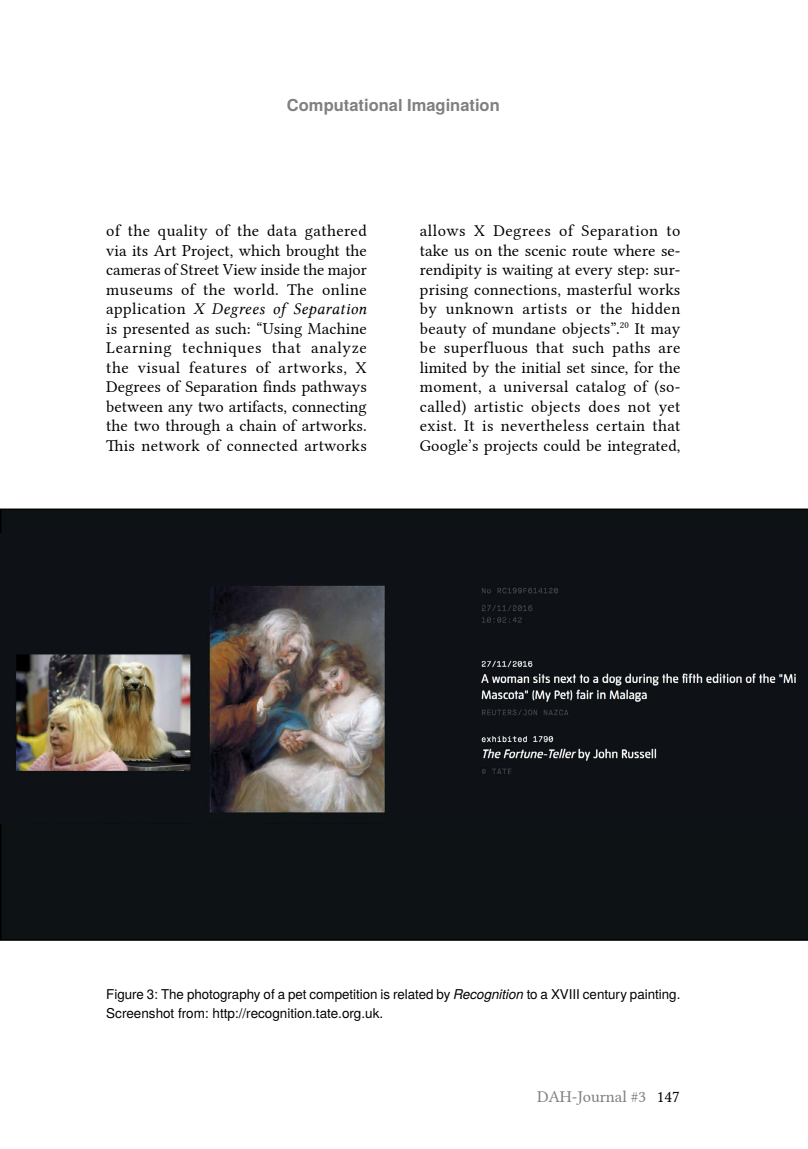
<style>
.page{position:relative;width:808px;height:1149px;background:#fff}
.page>*{position:absolute;margin:0;border:0;box-sizing:border-box;transform-origin:0 0}
.t1{font:16.5px/19.5px "Lin Libertine";letter-spacing:.01em;color:#000;text-align:justify}
.t2{font:700 16.5px "Te X Gyre Heros";color:#808080}
.t3{font:16.5px "Lin Libertine";color:#7d7d7d}
.Figure{font:13.5px/19.5px "Te X Gyre Heros";color:#000}
.s1{font-family:"Lin Libertine I"}
.s2{font-style:italic}
.s3{color:#000}
</style>
<div class="page">
<div style="left:0;top:508px;width:808px;height:432px;background:#0d1215"></div>
<img style="left:0;top:533px;width:808px;height:290px">
<p class="t2" style="left:287px;top:92px;width:214px">Computational Imagination</p>
<p class="t1" style="left:106px;top:219px;width:262px">of the quality of the data gathered via its Art Project, which brought the cameras of Street View inside the major museums of the world. The online application <span class="s1">X Degrees of Separation </span>is presented as such: “Using Machine Learning techniques that analyze the visual features of artworks, X Degrees of Separation finds pathways between any two artifacts, connecting the two through a chain of artworks.<br>This network of connected artworks</p>
<p class="t1" style="left:420px;top:219px;width:262px">allows X Degrees of Separation to take us on the scenic route where se&shy;rendipity is waiting at every step: sur&shy;prising connections, masterful works by unknown artists or the hidden beauty of mundane objects”.<sup>20</sup> It may be superfluous that such paths are limited by the initial set since, for the moment, a universal catalog of (so&shy;called) artistic objects does not yet exist. It is nevertheless certain that Google’s projects could be integrated,</p>
<p class="Figure" style="left:106px;top:982px;width:576px">Figure 3: The photography of a pet competition is related by <span class="s2">Recognition</span> to a XVIII century painting.<br>Screenshot from: http://recognition.tate.org.uk.</p>
<p class="t3" style="left:537px;top:1082px;width:144px">DAH-Journal #3 <span class="s3">147</span></p>
</div>
